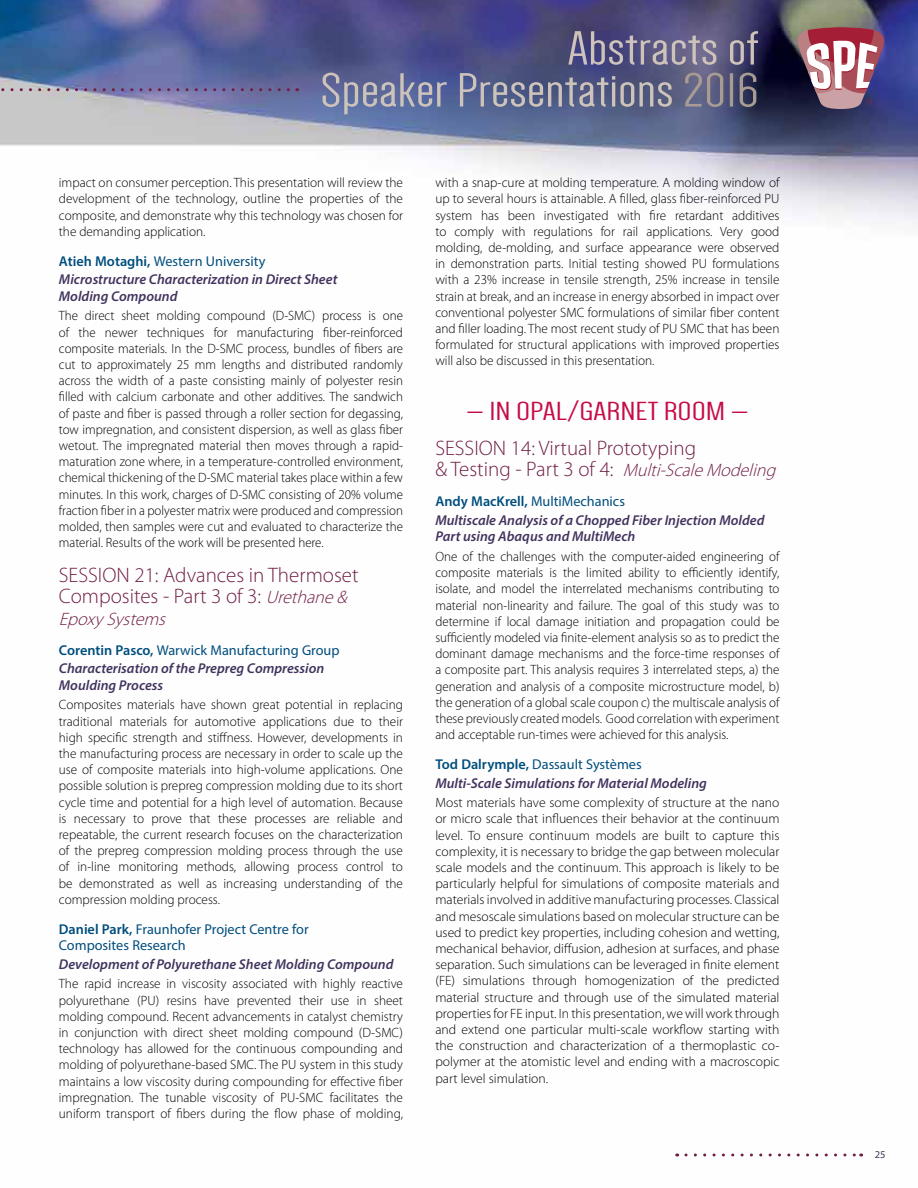
<style>
.page{position:relative;width:918px;height:1188px;background:#fff}
.page>*{position:absolute;margin:0;border:0;box-sizing:border-box;transform-origin:0 0}
.t1{font:49.5px/42px "Dense";color:#cdc3ba;text-align:right;scale:1.3 1}
.t2{font:27px "Dense";color:#c60c46;scale:1.5 1}
.t3{font:300 21px/21.6px "Myriad Pro";color:#711d46}
.t4{font:italic 300 18px "Myriad Pro";color:#711d46}
.t5{font:italic 600 14.25px/18.6px "Myriad Pro";color:#42335e}
.t6{font:14.25px/16.5px "Myriad Pro";color:#004e7d}
.t7{font:300 13.5px/16.2px "Myriad Pro";color:#000;text-align:justify}
.t8{font:300 13.5px/16.2px "Myriad Pro";color:#000;text-align:justify;scale:.96 1}
.t9{font:10.5px "Myriad Pro";color:#42335e}
.s1{color:#a79b94}
.s2{font-style:normal;color:#004e7d}
.s3{font-weight:400;font-style:normal;color:#004e7d}
.s4{font-style:italic;font-size:18px}
.s5{font-weight:600}
.s6{font-style:normal;font-size:21px}
</style>
<div class="page">
<img style="left:0;top:0;width:918px;height:1157px">
<svg style="left:797px;top:27px;width:88px;height:82px"></svg>
<svg style="left:686px;top:1154px;width:176px;height:2px"></svg>
<svg style="left:0;top:88px;width:298px;height:3px"></svg>
<h1 class="t1" style="left:320px;top:28px;width:339px">Abstracts of<br>Speaker Presentations<span class="s1">2016</span></h1>
<p class="t7" style="left:59px;top:174px;width:346px">impact on consumer perception. This presentation will review the development of the technology, outline the properties of the composite, and demonstrate why this technology was chosen for the demanding application.</p>
<p class="t5" style="left:59px;top:251px;width:280px"><span class="s2">Atieh Motaghi,</span> <span class="s3">Western University<br></span>Microstructure Characterization in Direct Sheet</p>
<p class="t5" style="left:59px;top:286px;width:120px">Molding Compound</p>
<p class="t8" style="left:59px;top:308px;width:360px">The direct sheet molding compound (D-SMC) process is one of the newer techniques for manufacturing fiber-reinforced composite materials. In the D-SMC process, bundles of fibers are cut to approximately 25 mm lengths and distributed randomly across the width of a paste consisting mainly of polyester resin filled with calcium carbonate and other additives. The sandwich of paste and fiber is passed through a roller section for degassing, tow impregnation, and consistent dispersion, as well as glass fiber wetout. The impregnated material then moves through a rapid&shy;maturation zone where, in a temperature-controlled environment, chemical thickening of the D-SMC material takes place within a few minutes. In this work, charges of D-SMC consisting of 20% volume fraction fiber in a polyester matrix were produced and compression molded, then samples were cut and evaluated to characterize the material. Results of the work will be presented here.</p>
<h3 class="t3" style="left:59px;top:564px;width:301px">SESSION 21: Advances in Thermoset<br>Composites - Part 3 of 3: <span class="s4">Urethane&amp;</span></h3>
<h3 class="t4" style="left:59px;top:608px;width:113px">EpoxySystems</h3>
<p class="t5" style="left:59px;top:640px;width:282px"><span class="s2">Corentin Pasco,</span> <span class="s3">Warwick Manufacturing Group<br></span>Characterisation of the Prepreg Compression</p>
<p class="t5" style="left:59px;top:676px;width:106px">Moulding Process</p>
<p class="t7" style="left:59px;top:697px;width:346px">Composites materials have shown great potential in replacing traditional materials for automotive applications due to their high specific strength and stiffness. However, developments in the manufacturing process are necessary in order to scale up the use of composite materials into high-volume applications. One possible solution is prepreg compression molding due to its short cycle time and potential for a high level of automation. Because is necessary to prove that these processes are reliable and repeatable, the current research focuses on the characterization of the prepreg compression molding process through the use of in-line monitoring methods, allowing process control to be demonstrated as well as increasing understanding of the compression molding process.</p>
<p class="t6" style="left:59px;top:921px;width:251px"><span class="s5">Daniel Park,</span> Fraunhofer Project Centre for<br>Composites Research</p>
<p class="t5" style="left:59px;top:955px;width:336px">Development of Polyurethane Sheet Molding Compound</p>
<p class="t7" style="left:59px;top:976px;width:346px">The rapid increase in viscosity associated with highly reactive polyurethane (PU) resins have prevented their use in sheet molding compound. Recent advancements in catalyst chemistry in conjunction with direct sheet molding compound (D-SMC) technology has allowed for the continuous compounding and molding of polyurethane-based SMC. The PU system in this study maintains a low viscosity during compounding for effective fiber impregnation. The tunable viscosity of PU-SMC facilitates the uniform transport of fibers during the flow phase of molding,</p>
<p class="t7" style="left:435px;top:174px;width:346px">with a snap-cure at molding temperature. A molding window of up to several hours is attainable. A filled, glass fiber-reinforced PU system has been investigated with fire retardant additives to comply with regulations for rail applications. Very good molding, de-molding, and surface appearance were observed in demonstration parts. Initial testing showed PU formulations with a 23% increase in tensile strength, 25% increase in tensile strain at break, and an increase in energy absorbed in impact over conventional polyester SMC formulations of similar fiber content and filler loading. The most recent study of PU SMC that has been formulated for structural applications with improved properties will also be discussed in this presentation.</p>
<h2 class="t2" style="left:466px;top:398px;width:190px">— IN OPAL/GARNET ROOM —</h2>
<h3 class="t3" style="left:435px;top:437px;width:262px">SESSION 14: Virtual Prototyping</h3>
<h3 class="t4" style="left:435px;top:460px;width:347px"><span class="s6">&amp; Te s t i n g - P a r t 3 o f 4 :</span> Multi-ScaleModeling</h3>
<p class="t5" style="left:435px;top:492px;width:331px"><span class="s2">Andy MacKrell,</span> <span class="s3">MultiMechanics<br></span>Multiscale Analysis of a Chopped Fiber Injection Molded</p>
<p class="t5" style="left:435px;top:527px;width:201px">Part using Abaqus and MultiMech</p>
<p class="t8" style="left:435px;top:548px;width:360px">One of the challenges with the computer-aided engineering of composite materials is the limited ability to efficiently identify, isolate, and model the interrelated mechanisms contributing to material non-linearity and failure. The goal of this study was to determine if local damage initiation and propagation could be sufficiently modeled via finite-element analysis so as to predict the dominant damage mechanisms and the force-time responses of a composite part. This analysis requires 3 interrelated steps, a) the generation and analysis of a composite microstructure model, b) the generation of a global scale coupon c) the multiscale analysis of these previously created models. Good correlation with experiment and acceptable run-times were achieved for this analysis.</p>
<p class="t5" style="left:435px;top:755px;width:273px"><span class="s2">Tod Dalrymple,</span> <span class="s3">Dassault Systèmes<br></span>Multi-Scale Simulations for Material Modeling</p>
<p class="t7" style="left:435px;top:795px;width:346px">Most materials have some complexity of structure at the nano or micro scale that influences their behavior at the continuum level. To ensure continuum models are built to capture this complexity, it is necessary to bridge the gap between molecular scale models and the continuum. This approach is likely to be particularly helpful for simulations of composite materials and materials involved in additive manufacturing processes. Classical and mesoscale simulations based on molecular structure can be used to predict key properties, including cohesion and wetting, mechanical behavior, diffusion, adhesion at surfaces, and phase separation. Such simulations can be leveraged in finite element (FE) simulations through homogenization of the predicted material structure and through use of the simulated material properties for FE input. In this presentation, we will work through and extend one particular multi-scale workflow starting with the construction and characterization of a thermoplastic co&shy;polymer at the atomistic level and ending with a macroscopic part level simulation.</p>
<p class="t9" style="left:875px;top:1148px;width:12px">25</p>
</div>
